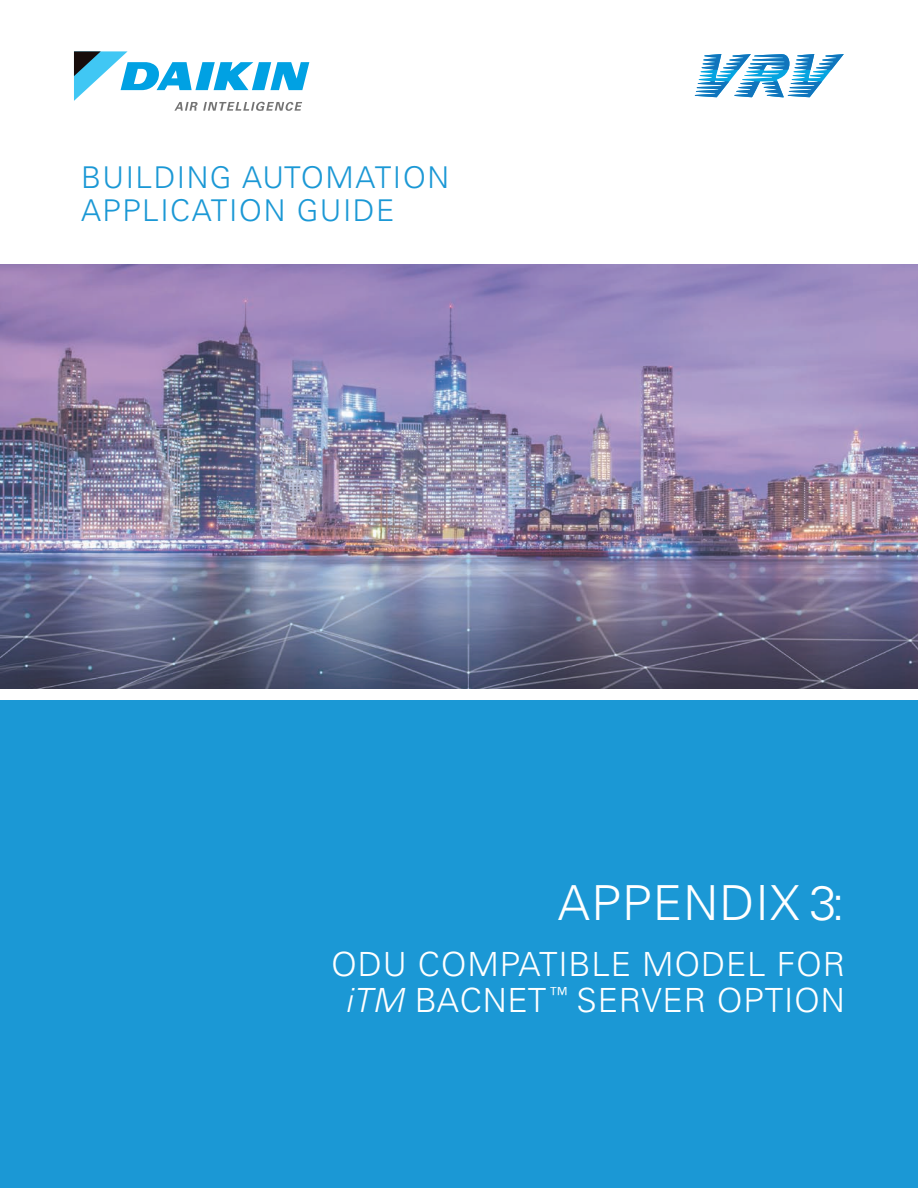
<style>
.page{position:relative;width:918px;height:1188px;background:#fff}
.page>*{position:absolute;margin:0;border:0;box-sizing:border-box;transform-origin:0 0}
.t1{font:300 48.3px "Univers LT Pro 45";letter-spacing:.025em;color:#fff}
.t2{font:300 33.3px/36px "Univers LT Pro 45";letter-spacing:.025em;color:#fff;text-align:center}
.t3{font:300 30px/33px "Univers LT Pro 45";letter-spacing:.05em;color:#1b98d5}
.s1{font-style:italic}
</style>
<div class="page">
<div style="left:0;top:700px;width:918px;height:488px;background:#1b98d5"></div>
<img style="left:1px;top:264px;width:917px;height:424px">
<svg style="left:74px;top:51px;width:235px;height:60px"></svg>
<svg style="left:694px;top:54px;width:150px;height:43px"></svg>
<p class="t3" style="left:81px;top:160px;width:370px">BUILDING AUTOMATION<br>APPLICATION GUIDE</p>
<h1 class="t1" style="left:558px;top:871px;width:289px">APPENDIX 3:</h1>
<p class="t2" style="left:331px;top:945px;width:515px">ODU COMPATIBLE MODEL FOR <span class="s1">iTM</span> BACNET <sup>™</sup> SERVER OPTION</p>
</div>
